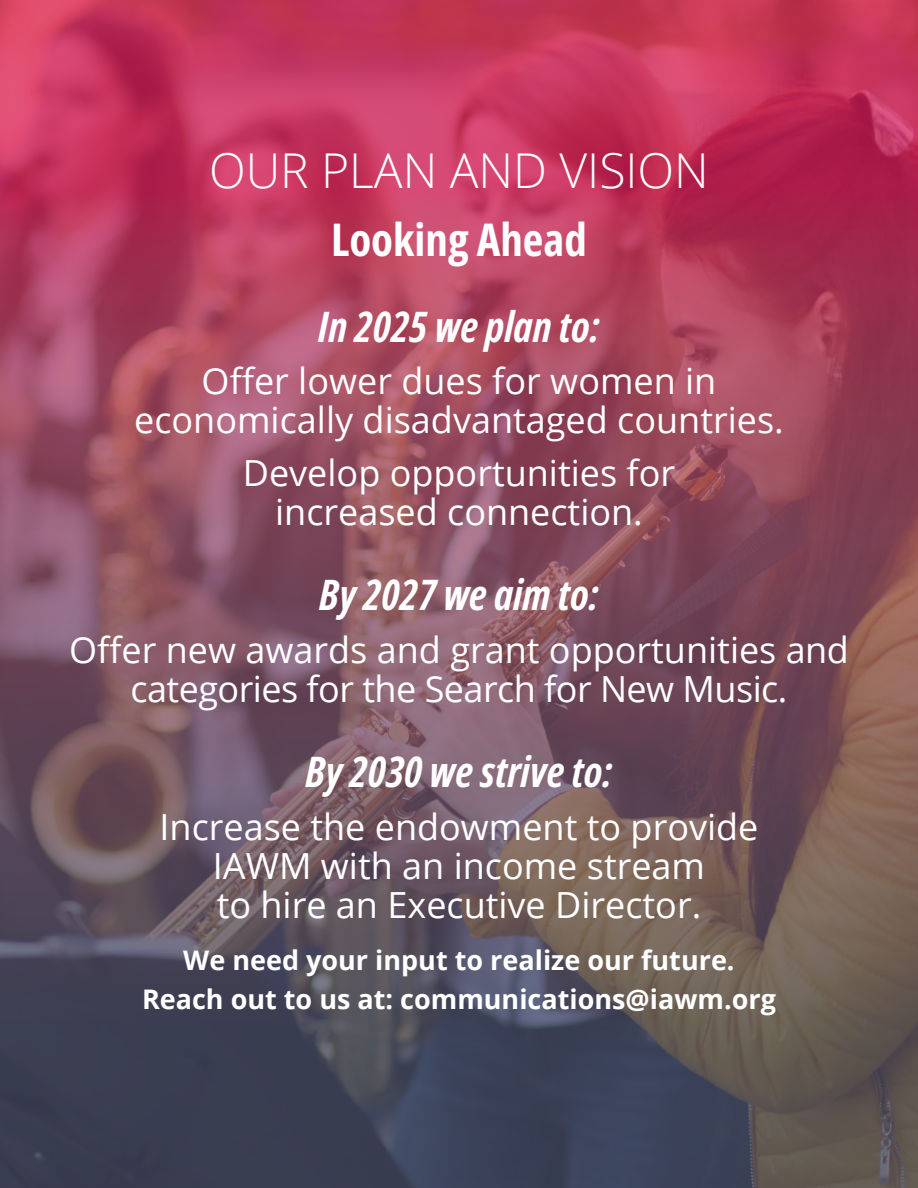
<style>
.page{position:relative;width:918px;height:1188px;background:#fff}
.page>*{position:absolute;margin:0;border:0;box-sizing:border-box;transform-origin:0 0}
.t1{font:300 48px "Open Sans";color:#fff}
.t2{font:700 45px "Open Sans Condensed";color:#fff}
.t3{font:italic 700 42px "Open Sans Condensed";color:#fff}
.t4{font:36px/39px "Open Sans";color:#fff;text-align:center}
.t5{font:700 27px/39px "Open Sans";color:#fff;text-align:center}
</style>
<div class="page">
<img style="left:0;top:0;width:918px;height:1188px">
<h1 class="t1" style="left:209px;top:138px;width:501px">OUR PLAN AND VISION</h1>
<p class="t2" style="left:331px;top:209px;width:257px">Looking Ahead</p>
<p class="t3" style="left:318px;top:297px;width:283px">In 2025 we plan to:</p>
<p class="t4" style="left:134px;top:361px;width:651px">Offer lower dues for women in economically disadvantaged countries.</p>
<p class="t4" style="left:243px;top:452px;width:434px">Develop opportunities for increased connection.</p>
<p class="t3" style="left:319px;top:566px;width:281px">By 2027 we aim to:</p>
<p class="t4" style="left:69px;top:630px;width:781px">Offer new awards and grant opportunities and categories for the Search for New Music.</p>
<p class="t3" style="left:306px;top:743px;width:308px">By 2030 we strive to:</p>
<p class="t4" style="left:160px;top:807px;width:600px">Increase the endowment to provide<br>IAWM with an income stream<br>to hire an Executive Director.</p>
<p class="t5" style="left:142px;top:941px;width:635px">We need your input to realize our future.<br>Reach out to us at: communications@iawm.org</p>
</div>
